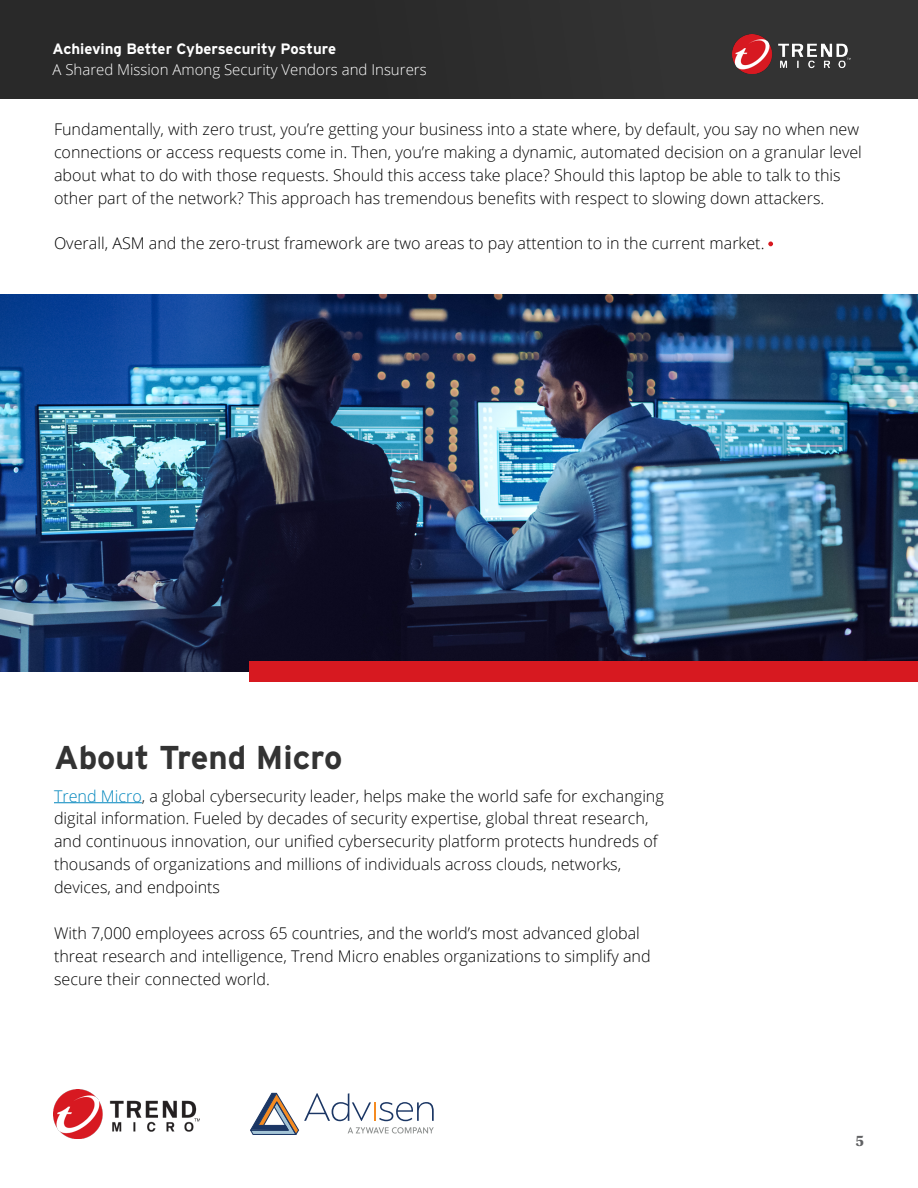
<style>
.page{position:relative;width:918px;height:1188px;background:#fff}
.page>*{position:absolute;margin:0;border:0;box-sizing:border-box;transform-origin:0 0}
.TitleHeader{font:700 33px "Interstate";color:#333}
.t1{font:300 16.2px/22.8px "Open Sans";color:#000}
.t2{font:700 16.2px "Utopia Std";color:#606163}
.TitleHeader-2{font:300 15px/21px "Open Sans";color:#fff}
.s1{font-family:"Interstate";font-weight:700}
.s2{color:#0086bd}
</style>
<div class="page">
<img style="left:0;top:294px;width:918px;height:377px">
<div style="left:0;top:0;width:918px;height:99px;background:#2b2b2b"></div>
<img style="left:732px;top:34px;width:118px;height:40px">
<svg style="left:250px;top:1093px;width:184px;height:42px"></svg>
<img style="left:54px;top:1089px;width:146px;height:49px">
<hr style="left:54px;top:802px;width:88px;height:1px;background:#0086bd">
<div style="left:249px;top:661px;width:669px;height:20px;background:#d71920"></div>
<svg style="left:768px;top:242px;width:5px;height:4px"></svg>
<p class="TitleHeader-2" style="left:52px;top:38px;width:376px"><span class="s1">Achieving Better Cybersecurity Posture<br></span>A Shared Mission Among Security Vendors and Insurers</p>
<p class="t1" style="left:54px;top:117px;width:809px">Fundamentally, with zero trust, you’re getting your business into a state where, by default, you say no when new connections or access requests come in. Then, you’re making a dynamic, automated decision on a granular level about what to do with those requests. Should this access take place? Should this laptop be able to talk to this other part of the network? This approach has tremendous benefits with respect to slowing down attackers.</p>
<p class="t1" style="left:54px;top:232px;width:712px">Overall, ASM and the zero-trust framework are two areas to pay attention to in the current market.</p>
<p class="TitleHeader" style="left:54px;top:739px;width:290px">About Trend Micro</p>
<p class="t1" style="left:54px;top:784px;width:611px"><span class="s2">Trend Micro</span>, a global cybersecurity leader, helps make the world safe for exchanging digital information. Fueled by decades of security expertise, global threat research, and continuous innovation, our unified cybersecurity platform protects hundreds of thousands of organizations and millions of individuals across clouds, networks, devices, and endpoints</p>
<p class="t1" style="left:54px;top:921px;width:598px">With 7,000 employees across 65 countries, and the world’s most advanced global threat research and intelligence, Trend Micro enables organizations to simplify and secure their connected world.</p>
<p class="t2" style="left:855px;top:1131px;width:10px">5</p>
</div>
